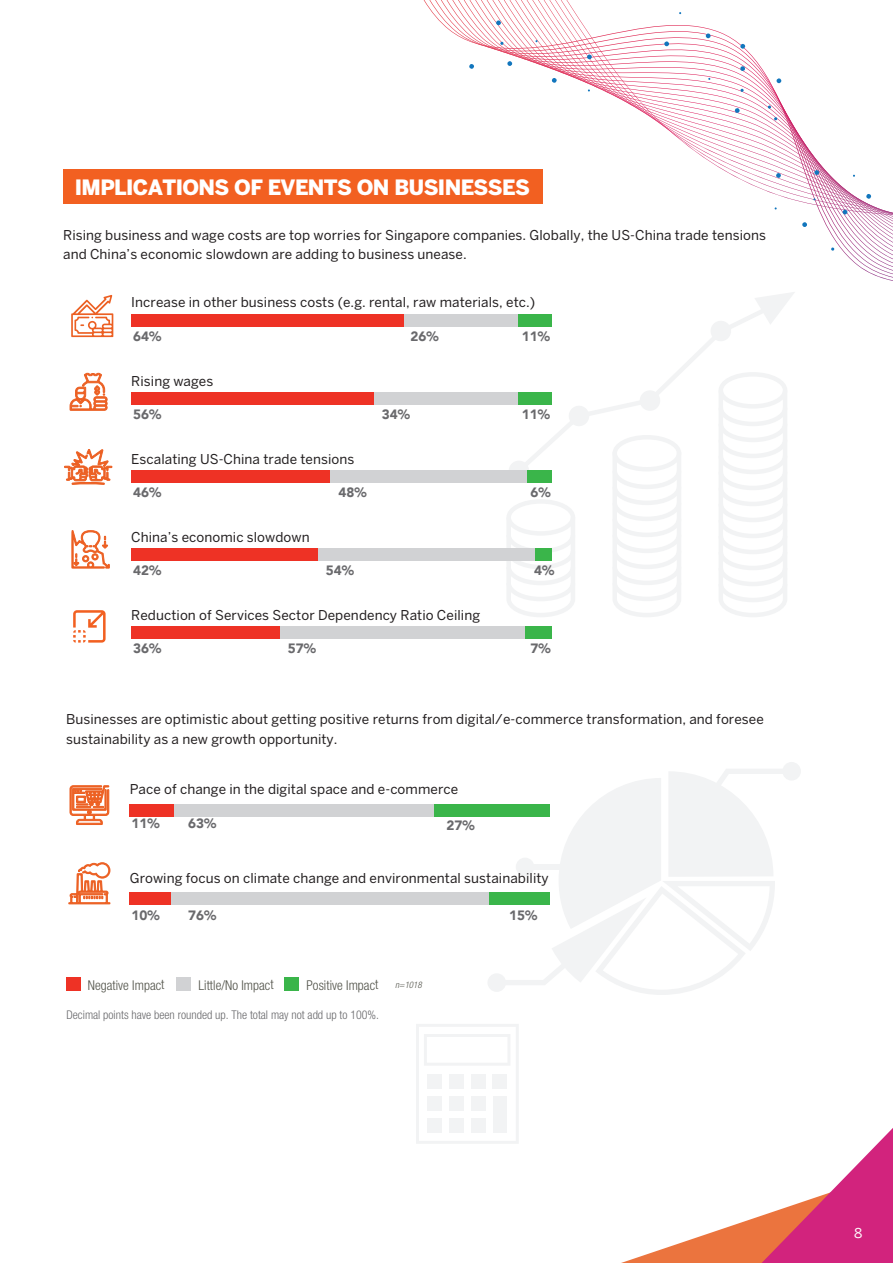
<style>
.page{position:relative;width:893px;height:1263px;background:#fff}
.page>*{position:absolute;margin:0;border:0;box-sizing:border-box;transform-origin:0 0}
.t1{font:900 21px "Benton Sans";letter-spacing:-.03em;color:#fff}
.t2{font:13.5px/19.5px "Benton Sans";letter-spacing:.005em;color:#231f20}
.t3{font:900 13.5px "Avenir";color:#69696c}
.t4{font:300 condensed 13.5px "Helvetica Neue LT Std";letter-spacing:-.01em;color:#52534a}
.t5{font:13.5px "Benton Sans";color:#fff}
.t6{font:300 condensed 12px "Helvetica Neue LT Std";color:#69696c}
.t7{font:italic 300 condensed 9px "Helvetica Neue LT Std";color:#52534a}
</style>
<div class="page">
<svg style="left:566px;top:0;width:327px;height:215px"></svg>
<svg style="left:469px;top:64px;width:5px;height:5px"></svg>
<svg style="left:500px;top:42px;width:4px;height:3px"></svg>
<svg style="left:552px;top:78px;width:5px;height:5px"></svg>
<svg style="left:587px;top:54px;width:5px;height:6px"></svg>
<svg style="left:496px;top:20px;width:5px;height:5px"></svg>
<svg style="left:507px;top:61px;width:5px;height:5px"></svg>
<svg style="left:776px;top:78px;width:5px;height:5px"></svg>
<svg style="left:740px;top:89px;width:4px;height:3px"></svg>
<svg style="left:768px;top:105px;width:3px;height:4px"></svg>
<svg style="left:706px;top:33px;width:5px;height:5px"></svg>
<svg style="left:664px;top:41px;width:5px;height:5px"></svg>
<svg style="left:734px;top:108px;width:6px;height:5px"></svg>
<svg style="left:740px;top:66px;width:5px;height:5px"></svg>
<svg style="left:776px;top:173px;width:5px;height:5px"></svg>
<svg style="left:740px;top:44px;width:5px;height:5px"></svg>
<svg style="left:831px;top:247px;width:3px;height:4px"></svg>
<svg style="left:866px;top:194px;width:5px;height:5px"></svg>
<svg style="left:814px;top:170px;width:5px;height:5px"></svg>
<svg style="left:802px;top:222px;width:5px;height:5px"></svg>
<svg style="left:843px;top:210px;width:4px;height:4px"></svg>
<div style="left:487px;top:973px;width:19px;height:19px;background:#f2f3f4;border-radius:50%"></div>
<div style="left:782px;top:762px;width:19px;height:18px;background:#f2f3f4;border-radius:50%"></div>
<svg style="left:497px;top:769px;width:285px;height:226px"></svg>
<div style="left:520px;top:864px;width:90px;height:5px;background:#f2f3f4"></div>
<svg style="left:506px;top:292px;width:288px;height:325px"></svg>
<svg style="left:621px;top:1128px;width:272px;height:135px"></svg>
<div style="left:63px;top:169px;width:479px;height:35px;background:#f26021"></div>
<div style="left:131px;top:470px;width:199px;height:12px;background:#ee3225"></div>
<div style="left:330px;top:470px;width:198px;height:12px;background:#d1d2d4"></div>
<div style="left:528px;top:470px;width:24px;height:12px;background:#3ab54a"></div>
<div style="left:131px;top:548px;width:188px;height:12px;background:#ee3225"></div>
<div style="left:319px;top:548px;width:216px;height:12px;background:#d1d2d4"></div>
<div style="left:535px;top:548px;width:17px;height:12px;background:#3ab54a"></div>
<div style="left:131px;top:626px;width:150px;height:12px;background:#ee3225"></div>
<div style="left:281px;top:626px;width:245px;height:12px;background:#d1d2d4"></div>
<div style="left:526px;top:626px;width:26px;height:12px;background:#3ab54a"></div>
<div style="left:131px;top:314px;width:274px;height:12px;background:#ee3225"></div>
<div style="left:405px;top:314px;width:113px;height:12px;background:#d1d2d4"></div>
<div style="left:518px;top:314px;width:34px;height:12px;background:#3ab54a"></div>
<div style="left:131px;top:392px;width:243px;height:12px;background:#ee3225"></div>
<div style="left:374px;top:392px;width:144px;height:12px;background:#d1d2d4"></div>
<div style="left:518px;top:392px;width:34px;height:12px;background:#3ab54a"></div>
<div style="left:66px;top:978px;width:14px;height:13px;background:#ee3225"></div>
<div style="left:177px;top:978px;width:14px;height:13px;background:#d1d2d4"></div>
<div style="left:285px;top:978px;width:14px;height:13px;background:#3ab54a"></div>
<svg style="left:73px;top:610px;width:33px;height:33px"></svg>
<svg style="left:71px;top:530px;width:39px;height:39px"></svg>
<div style="left:129px;top:804px;width:45px;height:12px;background:#ee3225"></div>
<div style="left:174px;top:804px;width:260px;height:12px;background:#d1d2d4"></div>
<div style="left:434px;top:804px;width:116px;height:12px;background:#3ab54a"></div>
<div style="left:129px;top:893px;width:42px;height:12px;background:#ee3225"></div>
<div style="left:171px;top:893px;width:318px;height:12px;background:#d1d2d4"></div>
<div style="left:489px;top:893px;width:61px;height:12px;background:#3ab54a"></div>
<svg style="left:64px;top:449px;width:48px;height:36px"></svg>
<svg style="left:70px;top:372px;width:38px;height:39px"></svg>
<svg style="left:71px;top:295px;width:42px;height:42px"></svg>
<svg style="left:68px;top:785px;width:43px;height:120px"></svg>
<svg style="left:416px;top:1024px;width:103px;height:120px"></svg>
<div style="left:427px;top:1075px;width:15px;height:14px;background:#f2f3f4"></div>
<div style="left:450px;top:1075px;width:14px;height:14px;background:#f2f3f4"></div>
<div style="left:472px;top:1075px;width:14px;height:14px;background:#f2f3f4"></div>
<div style="left:493px;top:1075px;width:14px;height:14px;background:#f2f3f4"></div>
<div style="left:427px;top:1096px;width:15px;height:14px;background:#f2f3f4"></div>
<div style="left:450px;top:1096px;width:14px;height:14px;background:#f2f3f4"></div>
<div style="left:472px;top:1096px;width:14px;height:14px;background:#f2f3f4"></div>
<div style="left:427px;top:1118px;width:15px;height:15px;background:#f2f3f4"></div>
<div style="left:450px;top:1118px;width:14px;height:15px;background:#f2f3f4"></div>
<div style="left:472px;top:1118px;width:14px;height:15px;background:#f2f3f4"></div>
<div style="left:493px;top:1096px;width:14px;height:37px;background:#f2f3f4"></div>
<h1 class="t1" style="left:75px;top:174px;width:457px">IMPLICATIONS OF EVENTS ON BUSINESSES</h1>
<p class="t2" style="left:63px;top:225px;width:704px">Rising business and wage costs are top worries for Singapore companies. Globally, the US-China trade tensions and China’s economic slowdown are adding to business unease.</p>
<p class="t2" style="left:131px;top:292px;width:405px">Increase in other business costs (e.g. rental, raw materials, etc.)</p>
<p class="t3" style="left:133px;top:325px;width:30px">64%</p>
<p class="t3" style="left:410px;top:325px;width:30px">26%</p>
<p class="t3" style="left:522px;top:325px;width:30px">11%</p>
<p class="t2" style="left:131px;top:371px;width:84px">Rising wages</p>
<p class="t3" style="left:133px;top:403px;width:30px">56%</p>
<p class="t3" style="left:382px;top:403px;width:30px">34%</p>
<p class="t3" style="left:522px;top:403px;width:30px">11%</p>
<p class="t2" style="left:131px;top:449px;width:225px">Escalating US-China trade tensions</p>
<p class="t3" style="left:133px;top:481px;width:30px">46%</p>
<p class="t3" style="left:338px;top:481px;width:30px">48%</p>
<p class="t3" style="left:530px;top:481px;width:22px">6%</p>
<p class="t2" style="left:131px;top:527px;width:180px">China’s economic slowdown</p>
<p class="t3" style="left:133px;top:559px;width:30px">42%</p>
<p class="t3" style="left:326px;top:559px;width:30px">54%</p>
<p class="t3" style="left:534px;top:559px;width:22px">4%</p>
<p class="t2" style="left:131px;top:605px;width:350px">Reduction of Services Sector Dependency Ratio Ceiling</p>
<p class="t3" style="left:133px;top:637px;width:30px">36%</p>
<p class="t3" style="left:288px;top:637px;width:30px">57%</p>
<p class="t3" style="left:530px;top:637px;width:22px">7%</p>
<p class="t2" style="left:66px;top:709px;width:699px">Businesses are optimistic about getting positive returns from digital/e-commerce transformation, and foresee sustainability as a new growth opportunity.</p>
<p class="t2" style="left:130px;top:779px;width:330px">Pace of change in the digital space and e-commerce</p>
<p class="t3" style="left:132px;top:812px;width:30px">11%</p>
<p class="t3" style="left:188px;top:812px;width:30px">63%</p>
<p class="t3" style="left:446px;top:813px;width:30px">27%</p>
<p class="t2" style="left:130px;top:868px;width:420px">Growing focus on climate change and environmental sustainability</p>
<p class="t3" style="left:132px;top:903px;width:30px">10%</p>
<p class="t3" style="left:188px;top:903px;width:30px">76%</p>
<p class="t3" style="left:509px;top:903px;width:30px">15%</p>
<p class="t4" style="left:88px;top:977px;width:78px">Negative Impact</p>
<p class="t4" style="left:198px;top:977px;width:77px">Little/No Impact</p>
<p class="t4" style="left:306px;top:977px;width:73px">Positive Impact</p>
<p class="t6" style="left:66px;top:1008px;width:314px">Decimal points have been rounded up. The total may not add up to 100%.</p>
<p class="t7" style="left:395px;top:979px;width:28px">n=1018</p>
<p class="t5" style="left:854px;top:1225px;width:10px">8</p>
</div>
